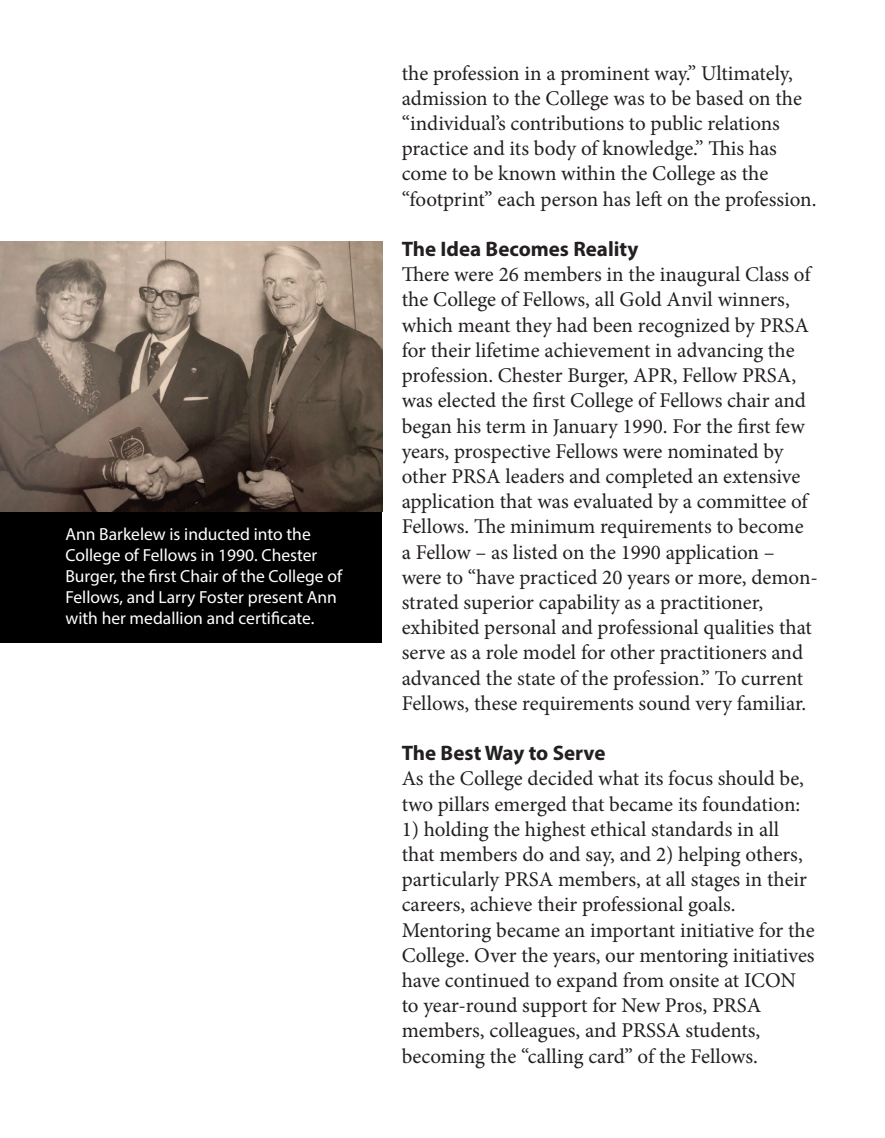
<style>
.page{position:relative;width:885px;height:1138px;background:#fff}
.page>*{position:absolute;margin:0;border:0;box-sizing:border-box;transform-origin:0 0}
.t1{font:21px/25.2px "Minion Pro";color:#231f20}
.t2{font:700 21px "Myriad Pro";color:#231f20}
.t3{font:17.5px/21px "Myriad Pro";color:#fff}
</style>
<div class="page">
<div style="left:0;top:242px;width:382px;height:400px;background:#000001"></div>
<img style="left:0;top:242px;width:382px;height:269px">
<p class="t3" style="left:65px;top:523px;width:278px">Ann Barkelew is inducted into the College of Fellows in 1990. Chester Burger, the first Chair of the College of Fellows, and Larry Foster present Ann with her medallion and certificate.</p>
<p class="t1" style="left:401px;top:60px;width:416px">the profession in a prominent way.” Ultimately, admission to the College was to be based on the “individual’s contributions to public relations practice and its body of knowledge.” This has come to be known within the College as the “footprint” each person has left on the profession.</p>
<p class="t2" style="left:401px;top:235px;width:238px">The Idea Becomes Reality</p>
<p class="t1" style="left:401px;top:262px;width:418px">There were 26 members in the inaugural Class of the College of Fellows, all Gold Anvil winners, which meant they had been recognized by PRSA for their lifetime achievement in advancing the profession. Chester Burger, APR, Fellow PRSA, was elected the first College of Fellows chair and began his term in January 1990. For the first few years, prospective Fellows were nominated by other PRSA leaders and completed an extensive application that was evaluated by a committee of Fellows. The minimum requirements to become a Fellow – as listed on the 1990 application – were to “have practiced 20 years or more, demon&shy;strated superior capability as a practitioner, exhibited personal and professional qualities that serve as a role model for other practitioners and advanced the state of the profession.” To current Fellows, these requirements sound very familiar.</p>
<p class="t2" style="left:401px;top:739px;width:205px">The Best Way to Serve</p>
<p class="t1" style="left:401px;top:766px;width:403px">As the College decided what its focus should be, two pillars emerged that became its foundation:</p>
<p class="t1" style="left:401px;top:816px;width:414px">1) holding the highest ethical standards in all that members do and say, and 2) helping others, particularly PRSA members, at all stages in their careers, achieve their professional goals.<br>Mentoring became an important initiative for the College. Over the years, our mentoring initiatives have continued to expand from onsite at ICON to year-round support for New Pros, PRSA members, colleagues, and PRSSA students, becoming the “calling card” of the Fellows.</p>
</div>
